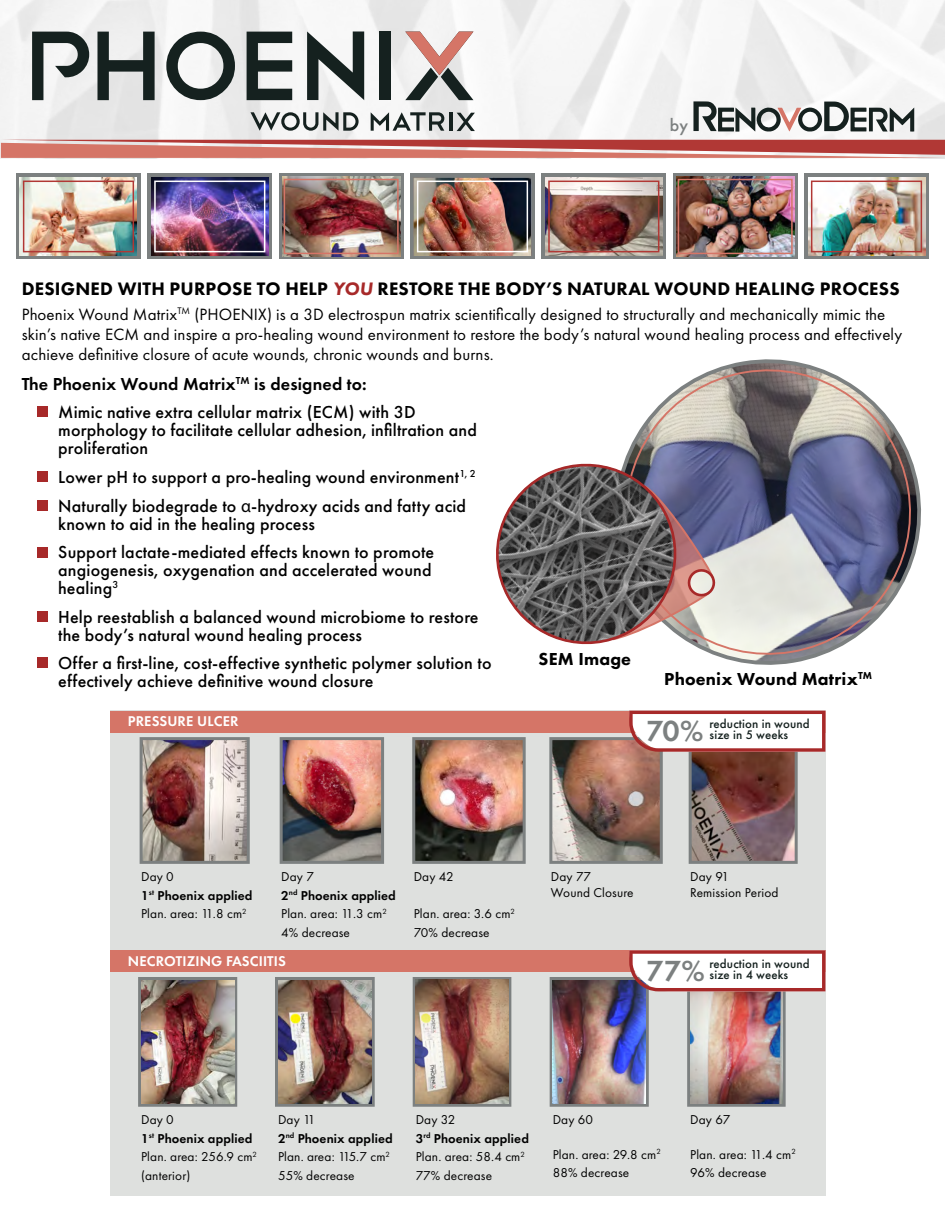
<style>
.page{position:relative;width:945px;height:1215px;background:#fff}
.page>*{position:absolute;margin:0;border:0;box-sizing:border-box;transform-origin:0 0}
.t1{font:600 30.15px "Futura PT";color:#7c8080}
.t2{font:800 18.75px "Futura PT";letter-spacing:.01em;color:#000}
.t3{font:500 18px/18px "Futura PT";letter-spacing:.01em;color:#000}
.t4{font:600 18px "Futura PT";letter-spacing:.01em;color:#000}
.t5{font:800 18px "Futura PT";letter-spacing:.01em;color:#000}
.t6{font:500 18px "Futura PT";color:#7c8080}
.t7{font:16.95px/20.4px "Futura PT";letter-spacing:.01em;color:#000}
.t8{font:600 14.7px "Futura PT";letter-spacing:.01em;color:#fff}
.t9{font:13.35px/18.6px "Futura PT";letter-spacing:.01em;color:#000}
.t10{font:500 12.9px/11.4px "Futura PT";letter-spacing:.01em;color:#15211f}
.s1{font-style:italic;color:#a72929}
.s2{font-family:"Myriad Pro";font-weight:400}
.s3{font-weight:600}
</style>
<div class="page">
<svg style="left:0;top:0;width:945px;height:259px"></svg>
<svg style="left:97px;top:32px;width:58px;height:68px"></svg>
<svg style="left:166px;top:32px;width:69px;height:68px"></svg>
<svg style="left:247px;top:32px;width:45px;height:68px"></svg>
<svg style="left:307px;top:31px;width:57px;height:69px"></svg>
<div style="left:379px;top:32px;width:11px;height:68px;background:#15211f"></div>
<svg style="left:32px;top:32px;width:57px;height:68px"></svg>
<svg style="left:405px;top:32px;width:68px;height:68px"></svg>
<svg style="left:250px;top:112px;width:109px;height:19px"></svg>
<svg style="left:371px;top:112px;width:73px;height:19px"></svg>
<hr style="left:449px;top:113px;width:3px;height:18px;background:#15211f">
<svg style="left:457px;top:113px;width:18px;height:18px"></svg>
<div style="left:37px;top:406px;width:11px;height:11px;background:#a72929"></div>
<div style="left:37px;top:471px;width:11px;height:11px;background:#a72929"></div>
<div style="left:37px;top:501px;width:11px;height:10px;background:#a72929"></div>
<div style="left:37px;top:547px;width:11px;height:11px;background:#a72929"></div>
<div style="left:37px;top:611px;width:11px;height:11px;background:#a72929"></div>
<div style="left:37px;top:657px;width:11px;height:11px;background:#a72929"></div>
<svg style="left:628px;top:359px;width:293px;height:306px"></svg>
<svg style="left:496px;top:451px;width:221px;height:206px"></svg>
<svg style="left:1px;top:140px;width:944px;height:18px;background:#cb726b"></svg>
<svg style="left:693px;top:101px;width:221px;height:31px"></svg>
<div style="left:110px;top:711px;width:715px;height:485px;background:#dee0de"></div>
<div style="left:110px;top:950px;width:715px;height:22px;background:#d57567"></div>
<div style="left:110px;top:711px;width:715px;height:21px;background:#d57567"></div>
<img style="left:144px;top:741px;width:102px;height:119px">
<div style="left:140px;top:737px;width:110px;height:127px;border:3px solid #7c8080"></div>
<img style="left:284px;top:741px;width:96px;height:119px">
<div style="left:280px;top:737px;width:104px;height:127px;border:3px solid #7c8080"></div>
<img style="left:416px;top:741px;width:106px;height:119px">
<div style="left:412px;top:737px;width:114px;height:127px;border:3px solid #7c8080"></div>
<img style="left:553px;top:741px;width:106px;height:119px">
<div style="left:549px;top:737px;width:114px;height:127px;border:3px solid #7c8080"></div>
<svg style="left:138px;top:977px;width:99px;height:130px"></svg>
<img style="left:141px;top:980px;width:93px;height:124px">
<svg style="left:275px;top:977px;width:100px;height:130px"></svg>
<img style="left:278px;top:980px;width:94px;height:124px">
<svg style="left:413px;top:977px;width:98px;height:130px"></svg>
<img style="left:416px;top:980px;width:92px;height:124px">
<img style="left:693px;top:752px;width:101px;height:108px">
<div style="left:689px;top:737px;width:109px;height:127px;border:3px solid #7c8080"></div>
<svg style="left:629px;top:711px;width:196px;height:41px;background:#edd5d4"></svg>
<img style="left:550px;top:950px;width:275px;height:157px">
<div style="left:16px;top:173px;width:125px;height:86px;background:#7c8080"></div>
<img style="left:20px;top:177px;width:117px;height:79px">
<div style="left:23px;top:181px;width:111px;height:71px;border:2px solid #b13835"></div>
<div style="left:147px;top:173px;width:125px;height:86px;background:#7c8080"></div>
<img style="left:151px;top:177px;width:117px;height:79px">
<div style="left:154px;top:181px;width:111px;height:71px;border:2px solid #fff"></div>
<div style="left:673px;top:173px;width:124px;height:86px;background:linear-gradient(to right,#7c8080,#7c8080)"></div>
<img style="left:676px;top:177px;width:118px;height:79px">
<div style="left:678px;top:179px;width:115px;height:75px;border:2px solid #d57567"></div>
<div style="left:542px;top:173px;width:124px;height:86px;background:#7c8080"></div>
<img style="left:545px;top:177px;width:117px;height:79px">
<div style="left:548px;top:181px;width:111px;height:71px;border:2px solid #b13835"></div>
<div style="left:410px;top:173px;width:125px;height:86px;background:#7c8080"></div>
<img style="left:414px;top:177px;width:117px;height:79px">
<div style="left:417px;top:181px;width:111px;height:71px;border:2px solid #fff"></div>
<svg style="left:804px;top:173px;width:125px;height:86px;background:#838482"></svg>
<img style="left:808px;top:177px;width:117px;height:78px">
<div style="left:811px;top:181px;width:111px;height:71px;border:2px solid #b13835"></div>
<div style="left:279px;top:173px;width:124px;height:86px;background:linear-gradient(to right,#7c8080,#7c8080)"></div>
<img style="left:282px;top:177px;width:118px;height:79px">
<div style="left:284px;top:179px;width:115px;height:75px;border:2px solid #d57567"></div>
<p class="t6" style="left:670px;top:114px;width:20px">by</p>
<p class="t2" style="left:22px;top:277px;width:879px">DESIGNED WITH PURPOSE TO HELP <span class="s1">YOU</span> RESTORE THE BODY’S NATURAL WOUND HEALING PROCESS</p>
<p class="t7" style="left:22px;top:304px;width:882px">Phoenix Wound Matrix<sup>TM</sup> (PHOENIX) is a 3D electrospun matrix scientifically designed to structurally and mechanically mimic the skin’s native ECM and inspire a pro-healing wound environment to restore the body’s natural wound healing process and effectively achieve definitive closure of acute wounds, chronic wounds and burns.</p>
<p class="t4" style="left:22px;top:372px;width:347px">The Phoenix Wound Matrix<sup>TM</sup> is designed to:</p>
<p class="t3" style="left:58px;top:403px;width:420px">Mimic native extra cellular matrix (ECM) with 3D morphology to facilitate cellular adhesion, infiltration and proliferation</p>
<p class="t3" style="left:58px;top:462px;width:419px;line-height:29.2px">Lower pH to support a pro-healing wound environment<sup>1,</sup> <sup>2<br></sup>Naturally biodegrade to <span class="s2">α</span>-hydroxy acids and fatty acid</p>
<p class="t3" style="left:58px;top:510px;width:378px;line-height:28.2px">known to aid in the healing process<br>Support lactate-mediated effects known to promote</p>
<p class="t3" style="left:58px;top:561px;width:375px">angiogenesis, oxygenation and accelerated wound healing<sup>3</sup></p>
<p class="t3" style="left:58px;top:608px;width:422px">Help reestablish a balanced wound microbiome to restore the body’s natural wound healing process</p>
<p class="t3" style="left:58px;top:654px;width:435px">Offer a first-line, cost-effective synthetic polymer solution to effectively achieve definitive wound closure</p>
<p class="t8" style="left:128px;top:712px;width:112px">PRESSURE ULCER</p>
<p class="t5" style="left:539px;top:647px;width:94px">SEM Image</p>
<p class="t5" style="left:664px;top:668px;width:209px">Phoenix Wound Matrix<sup>TM</sup></p>
<h1 class="t1" style="left:647px;top:712px;width:58px">70%</h1>
<p class="t10" style="left:710px;top:718px;width:102px">reduction in wound size in 5 weeks</p>
<p class="t9" style="left:141px;top:867px;width:113px">Day 0<br><span class="s3">1</span><sup>st</sup> <span class="s3">Phoenix applied<br></span>Plan. area: 11.8 cm<sup>2</sup></p>
<p class="t9" style="left:281px;top:867px;width:116px">Day 7<br><span class="s3">2</span><sup>nd</sup> <span class="s3">Phoenix applied<br></span>Plan. area: 11.3 cm<sup>2<br></sup>4% decrease</p>
<p class="t9" style="left:414px;top:867px;width:41px">Day 42</p>
<p class="t9" style="left:414px;top:904px;width:103px">Plan. area: 3.6 cm<sup>2<br></sup>70% decrease</p>
<p class="t8" style="left:128px;top:952px;width:160px">NECROTIZING FASCIITIS</p>
<p class="t9" style="left:551px;top:868px;width:84px;line-height:16px">Day 77<br>Wound Closure</p>
<p class="t9" style="left:690px;top:868px;width:90px;line-height:16px">Day 91<br>Remission Period</p>
<h1 class="t1" style="left:647px;top:952px;width:60px">77%</h1>
<p class="t10" style="left:710px;top:958px;width:102px">reduction in wound size in 4 weeks</p>
<p class="t9" style="left:141px;top:1110px;width:117px">Day 0<br><span class="s3">1</span><sup>st</sup> <span class="s3">Phoenix applied<br></span>Plan. area: 256.9 cm<sup>2 </sup>(anterior)</p>
<p class="t9" style="left:278px;top:1110px;width:116px">Day 11<br><span class="s3">2</span><sup>nd</sup> <span class="s3">Phoenix applied<br></span>Plan. area: 115.7 cm<sup>2<br></sup>55% decrease</p>
<p class="t9" style="left:416px;top:1110px;width:115px">Day 32<br><span class="s3">3</span><sup>rd</sup> <span class="s3">Phoenix applied<br></span>Plan. area: 58.4 cm<sup>2<br></sup>77% decrease</p>
<p class="t9" style="left:553px;top:1110px;width:42px">Day 60</p>
<p class="t9" style="left:553px;top:1145px;width:110px">Plan. area: 29.8 cm<sup>2<br></sup>88% decrease</p>
<p class="t9" style="left:690px;top:1110px;width:42px">Day 67</p>
<p class="t9" style="left:690px;top:1145px;width:107px">Plan. area: 11.4 cm<sup>2<br></sup>96% decrease</p>
</div>
